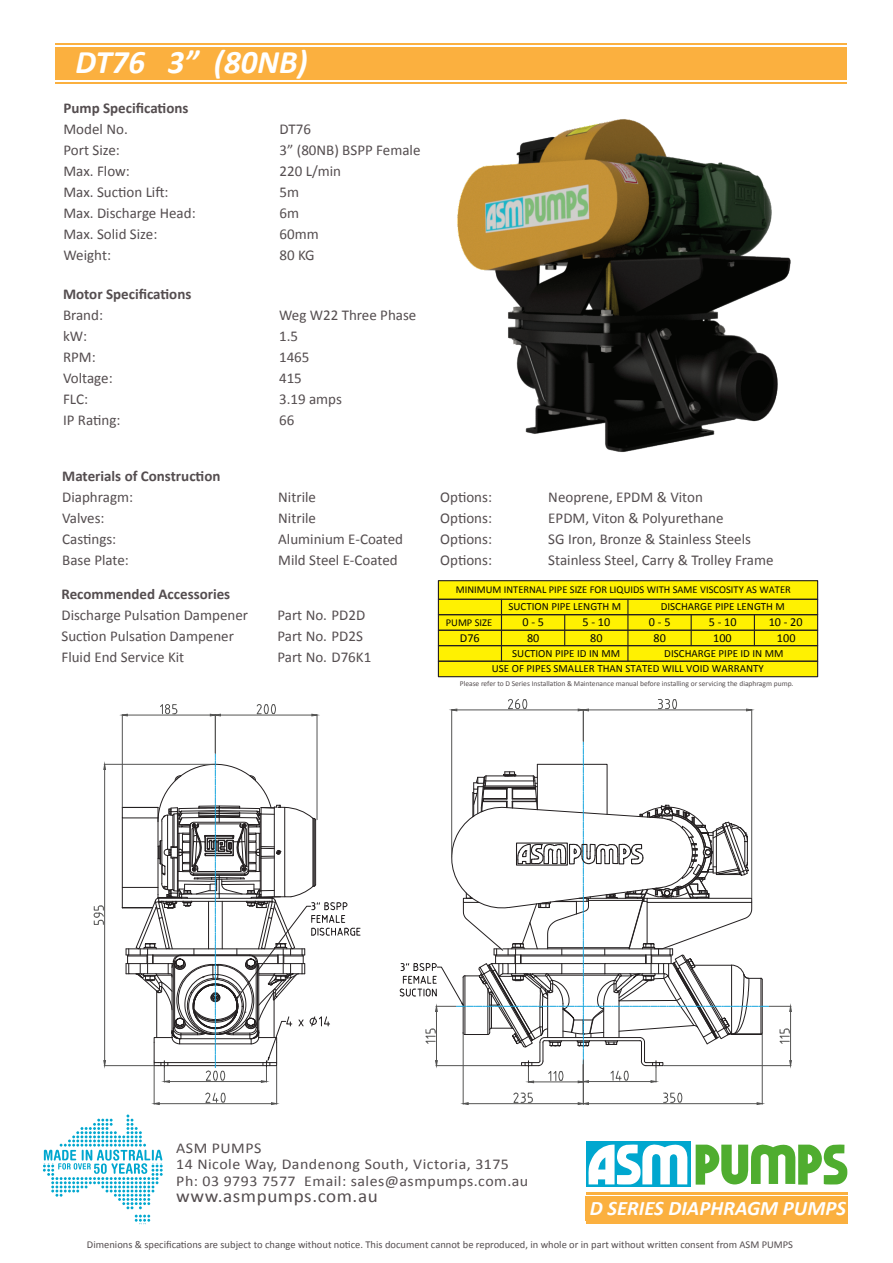
<style>
.page{position:relative;width:893px;height:1263px;background:#fff}
.page>*{position:absolute;margin:0;border:0;box-sizing:border-box;transform-origin:0 0}
.t1{font:italic 700 33px "Calibri";color:#fff}
.t2{font:italic 700 20.7px "Calibri";color:#fff}
.t3{font:18px "Calibri";letter-spacing:.03em;color:#544d4f;scale:1.06 1}
.t4{font:15px "Calibri";color:#544d4f}
.t5{font:15px/16.5px "Calibri";letter-spacing:.03em;color:#544d4f;scale:1.06 1}
.t6{font:700 15px "Calibri";color:#544d4f}
.t7{font:12.15px "Calibri";color:#050504}
.t8{font:10.95px "Calibri";color:#050504}
.t9{font:10.5px "Calibri";color:#544d4f}
.t10{font:10.5px "Calibri";letter-spacing:-.005em;color:#050504}
.t11{font:7.5px "Calibri";color:#544d4f}
</style>
<div class="page">
<div style="left:55px;top:48px;width:792px;height:32px;background:#fbb03f"></div>
<hr style="left:55px;top:82px;width:792px;height:2px;background:#fbb03f">
<hr style="left:55px;top:44px;width:792px;height:1px;background:#fbb03f">
<div style="left:586px;top:1142px;width:105px;height:45px;background:#00a7cf"></div>
<svg style="left:588px;top:1144px;width:100px;height:41px"></svg>
<svg style="left:696px;top:1144px;width:151px;height:41px"></svg>
<div style="left:586px;top:1196px;width:262px;height:24px;background:#fbb03f"></div>
<svg style="left:135px;top:1215px;width:15px;height:9px"></svg>
<svg style="left:43px;top:1114px;width:120px;height:95px"></svg>
<hr style="left:586px;top:1222px;width:261px;height:2px;background:#fbb03f">
<hr style="left:586px;top:1192px;width:261px;height:2px;background:#fbb03f">
<img style="left:430px;top:43px;width:388px;height:409px">
<div style="left:438px;top:580px;width:380px;height:97px;background:#fff101;border:1px solid #231f20"></div>
<hr style="left:501px;top:599px;width:1px;height:62px;background:#231f20">
<hr style="left:564px;top:615px;width:1px;height:31px;background:#231f20">
<hr style="left:627px;top:599px;width:1px;height:62px;background:#231f20">
<hr style="left:691px;top:615px;width:1px;height:31px;background:#231f20">
<hr style="left:754px;top:615px;width:1px;height:31px;background:#231f20">
<hr style="left:438px;top:599px;width:380px;height:1px;background:#231f20">
<hr style="left:438px;top:614px;width:380px;height:1px;background:#231f20">
<hr style="left:438px;top:630px;width:380px;height:1px;background:#231f20">
<hr style="left:438px;top:645px;width:380px;height:1px;background:#231f20">
<hr style="left:438px;top:661px;width:380px;height:1px;background:#231f20">
<hr style="left:122px;top:715px;width:1px;height:92px;background:#545453">
<hr style="left:127px;top:715px;width:83px;height:1px;background:#545453">
<svg style="left:122px;top:713px;width:6px;height:4px"></svg>
<svg style="left:159px;top:704px;width:19px;height:11px"></svg>
<hr style="left:215px;top:715px;width:1px;height:38px;background:#545453">
<hr style="left:317px;top:715px;width:1px;height:105px;background:#545453">
<hr style="left:220px;top:715px;width:92px;height:1px;background:#545453">
<svg style="left:210px;top:713px;width:11px;height:4px"></svg>
<svg style="left:311px;top:713px;width:7px;height:4px"></svg>
<svg style="left:255px;top:704px;width:21px;height:11px"></svg>
<hr style="left:154px;top:1066px;width:1px;height:38px;background:#545453">
<hr style="left:276px;top:1066px;width:1px;height:38px;background:#545453">
<hr style="left:159px;top:1103px;width:112px;height:1px;background:#545453">
<svg style="left:153px;top:1102px;width:7px;height:3px"></svg>
<svg style="left:271px;top:1102px;width:6px;height:3px"></svg>
<svg style="left:205px;top:1092px;width:20px;height:11px"></svg>
<hr style="left:451px;top:709px;width:1px;height:148px;background:#545453">
<hr style="left:457px;top:709px;width:121px;height:1px;background:#545453">
<svg style="left:451px;top:708px;width:7px;height:4px"></svg>
<svg style="left:508px;top:699px;width:19px;height:10px"></svg>
<hr style="left:583px;top:709px;width:1px;height:32px;background:#545453">
<hr style="left:751px;top:709px;width:1px;height:189px;background:#545453">
<hr style="left:588px;top:709px;width:159px;height:1px;background:#545453">
<svg style="left:577px;top:708px;width:12px;height:4px"></svg>
<svg style="left:746px;top:708px;width:6px;height:4px"></svg>
<svg style="left:658px;top:699px;width:19px;height:10px"></svg>
<hr style="left:762px;top:1034px;width:1px;height:70px;background:#545453">
<hr style="left:588px;top:1103px;width:169px;height:1px;background:#545453">
<svg style="left:756px;top:1102px;width:7px;height:3px"></svg>
<svg style="left:664px;top:1092px;width:18px;height:11px"></svg>
<hr style="left:463px;top:1033px;width:1px;height:71px;background:#545453">
<hr style="left:583px;top:1064px;width:1px;height:40px;background:#545453">
<hr style="left:468px;top:1103px;width:110px;height:1px;background:#545453">
<svg style="left:462px;top:1102px;width:7px;height:3px"></svg>
<svg style="left:577px;top:1102px;width:12px;height:3px"></svg>
<svg style="left:513px;top:1092px;width:20px;height:11px"></svg>
<hr style="left:104px;top:1065px;width:50px;height:1px;background:#545453">
<hr style="left:104px;top:764px;width:111px;height:1px;background:#545453">
<hr style="left:104px;top:769px;width:1px;height:291px;background:#545453">
<svg style="left:103px;top:1060px;width:3px;height:6px"></svg>
<svg style="left:103px;top:763px;width:3px;height:7px"></svg>
<svg style="left:93px;top:905px;width:11px;height:20px"></svg>
<svg style="left:121px;top:754px;width:240px;height:329px"></svg>
<svg style="left:399px;top:742px;width:393px;height:341px"></svg>
<h1 class="t1" style="left:75px;top:41px;width:234px">DT76 3” (80NB)</h1>
<p class="t6" style="left:63px;top:98px;width:126px">Pump Specifications</p>
<p class="t4" style="left:63px;top:119px;width:66px">Model No.</p>
<p class="t4" style="left:279px;top:119px;width:33px">DT76</p>
<p class="t4" style="left:63px;top:140px;width:58px">Port Size:</p>
<p class="t4" style="left:279px;top:140px;width:142px">3” (80NB) BSPP Female</p>
<p class="t4" style="left:63px;top:161px;width:68px">Max. Flow:</p>
<p class="t4" style="left:279px;top:161px;width:63px">220 L/min</p>
<p class="t4" style="left:63px;top:182px;width:107px">Max. Suction Lift:</p>
<p class="t4" style="left:279px;top:182px;width:21px">5m</p>
<p class="t4" style="left:63px;top:203px;width:134px">Max. Discharge Head:</p>
<p class="t4" style="left:279px;top:203px;width:21px">6m</p>
<p class="t4" style="left:63px;top:224px;width:95px">Max. Solid Size:</p>
<p class="t4" style="left:279px;top:224px;width:41px">60mm</p>
<p class="t4" style="left:63px;top:245px;width:49px">Weight:</p>
<p class="t4" style="left:279px;top:245px;width:37px">80 KG</p>
<p class="t6" style="left:63px;top:285px;width:130px">Motor Specifications</p>
<p class="t4" style="left:63px;top:306px;width:42px">Brand:</p>
<p class="t4" style="left:279px;top:306px;width:139px">Weg W22 Three Phase</p>
<p class="t4" style="left:63px;top:327px;width:26px">kW:</p>
<p class="t4" style="left:279px;top:327px;width:20px">1.5</p>
<p class="t4" style="left:63px;top:348px;width:34px">RPM:</p>
<p class="t4" style="left:279px;top:348px;width:32px">1465</p>
<p class="t4" style="left:63px;top:369px;width:51px">Voltage:</p>
<p class="t4" style="left:279px;top:369px;width:24px">415</p>
<p class="t4" style="left:63px;top:390px;width:27px">FLC:</p>
<p class="t4" style="left:279px;top:390px;width:64px">3.19 amps</p>
<p class="t4" style="left:63px;top:411px;width:59px">IP Rating:</p>
<p class="t4" style="left:279px;top:411px;width:17px">66</p>
<p class="t6" style="left:62px;top:466px;width:160px">Materials of Construction</p>
<p class="t4" style="left:62px;top:487px;width:72px">Diaphragm:</p>
<p class="t4" style="left:278px;top:487px;width:39px">Nitrile</p>
<p class="t4" style="left:440px;top:487px;width:53px">Options:</p>
<p class="t4" style="left:548px;top:487px;width:156px">Neoprene, EPDM &amp; Viton</p>
<p class="t4" style="left:62px;top:508px;width:44px">Valves:</p>
<p class="t4" style="left:278px;top:508px;width:39px">Nitrile</p>
<p class="t4" style="left:440px;top:508px;width:53px">Options:</p>
<p class="t4" style="left:548px;top:508px;width:177px">EPDM, Viton &amp; Polyurethane</p>
<p class="t4" style="left:62px;top:529px;width:56px">Castings:</p>
<p class="t4" style="left:278px;top:529px;width:126px">Aluminium E-Coated</p>
<p class="t4" style="left:440px;top:529px;width:53px">Options:</p>
<p class="t4" style="left:548px;top:529px;width:204px">SG Iron, Bronze &amp; Stainless Steels</p>
<p class="t4" style="left:62px;top:550px;width:68px">Base Plate:</p>
<p class="t4" style="left:278px;top:550px;width:121px">Mild Steel E-Coated</p>
<p class="t4" style="left:440px;top:550px;width:53px">Options:</p>
<p class="t4" style="left:548px;top:550px;width:227px">Stainless Steel, Carry &amp; Trolley Frame</p>
<p class="t6" style="left:61px;top:584px;width:170px">Recommended Accessories</p>
<p class="t4" style="left:61px;top:605px;width:188px">Discharge Pulsation Dampener</p>
<p class="t4" style="left:277px;top:605px;width:89px">Part No. PD2D</p>
<p class="t4" style="left:61px;top:626px;width:174px">Suction Pulsation Dampener</p>
<p class="t4" style="left:277px;top:626px;width:87px">Part No. PD2S</p>
<p class="t4" style="left:61px;top:647px;width:124px">Fluid End Service Kit</p>
<p class="t4" style="left:277px;top:647px;width:95px">Part No. D76K1</p>
<p class="t10" style="left:456px;top:583px;width:337px">MINIMUM INTERNAL PIPE SIZE FOR LIQUIDS WITH SAME VISCOSITY AS WATER</p>
<p class="t10" style="left:446px;top:616px;width:48px">PUMP SIZE</p>
<p class="t7" style="left:460px;top:630px;width:21px">D76</p>
<p class="t8" style="left:508px;top:599px;width:114px">SUCTION PIPE LENGTH M</p>
<p class="t8" style="left:661px;top:599px;width:126px">DISCHARGE PIPE LENGTH M</p>
<p class="t7" style="left:522px;top:615px;width:23px">0 - 5</p>
<p class="t7" style="left:582px;top:615px;width:29px">5 - 10</p>
<p class="t7" style="left:649px;top:615px;width:23px">0 - 5</p>
<p class="t7" style="left:709px;top:615px;width:29px">5 - 10</p>
<p class="t7" style="left:769px;top:615px;width:35px">10 - 20</p>
<p class="t7" style="left:527px;top:630px;width:14px">80</p>
<p class="t7" style="left:590px;top:630px;width:14px">80</p>
<p class="t7" style="left:653px;top:630px;width:14px">80</p>
<p class="t7" style="left:713px;top:630px;width:20px">100</p>
<p class="t7" style="left:777px;top:630px;width:20px">100</p>
<p class="t8" style="left:512px;top:647px;width:109px">SUCTION PIPE ID IN MM</p>
<p class="t8" style="left:664px;top:647px;width:121px">DISCHARGE PIPE ID IN MM</p>
<p class="t8" style="left:492px;top:662px;width:274px">USE OF PIPES SMALLER THAN STATED WILL VOID WARRANTY</p>
<p class="t11" style="left:460px;top:679px;width:335px">Please refer to D Series Installation &amp; Maintenance manual before installing or servicing the diaphragm pump.</p>
<p class="t5" style="left:176px;top:1139px;width:334px">ASM PUMPS<br>14 Nicole Way, Dandenong South, Victoria, 3175<br>Ph: 03 9793 7577 Email: sales@asmpumps.com.au</p>
<p class="t3" style="left:176px;top:1185px;width:192px">www.asmpumps.com.au</p>
<h2 class="t2" style="left:590px;top:1195px;width:258px">D SERIES DIAPHRAGM PUMPS</h2>
<p class="t9" style="left:87px;top:1237px;width:708px">Dimenions &amp; specifications are subject to change without notice. This document cannot be reproduced, in whole or in part without written consent from ASM PUMPS</p>
</div>
